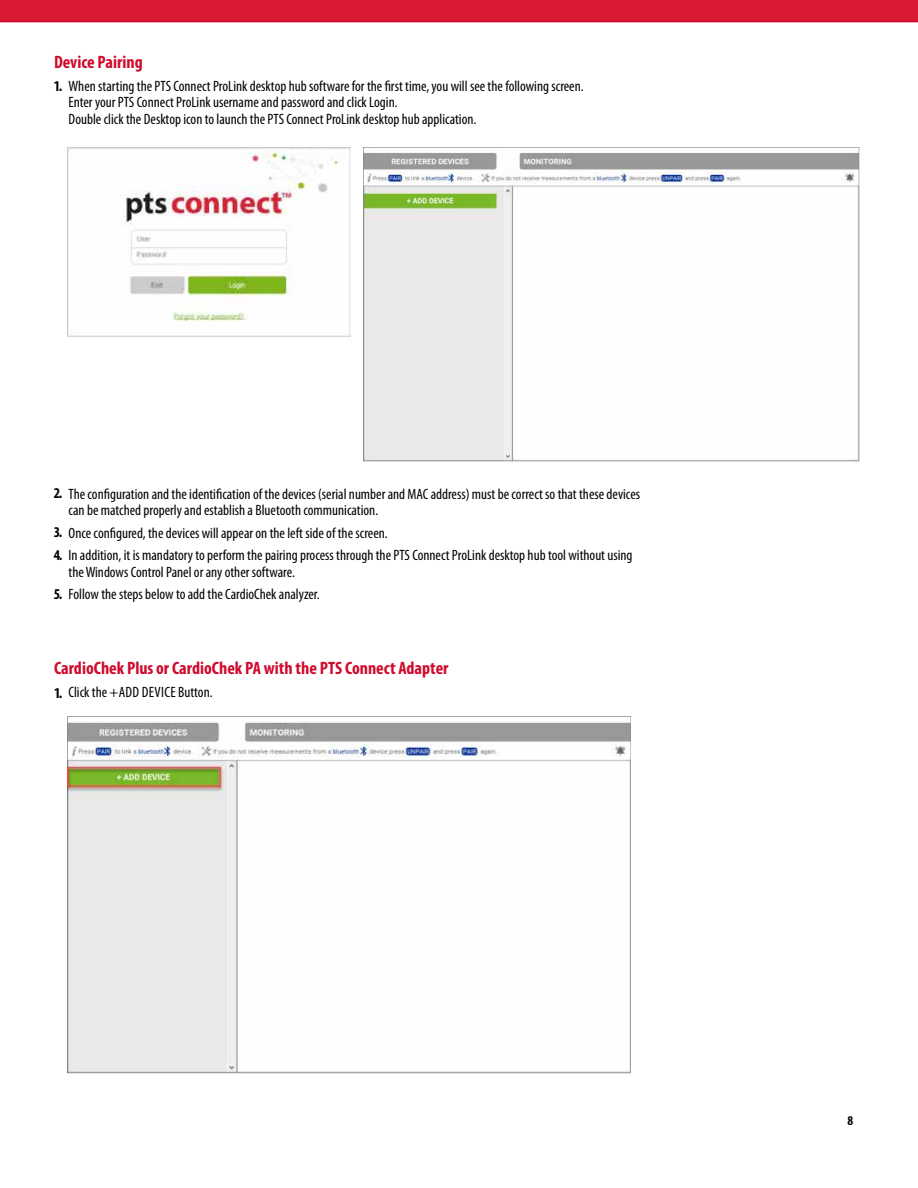
<style>
.page{position:relative;width:918px;height:1188px;background:#fff}
.page>*{position:absolute;margin:0;border:0;box-sizing:border-box;transform-origin:0 0}
.t1{font:700 condensed 18px "Myriad Pro";color:#cf0a2c}
.t2{font:condensed 15px/16.5px "Myriad Pro";color:#000}
.t3{font:700 condensed 13.5px "Myriad Pro";color:#000}
.s1{font-weight:700}
</style>
<div class="page">
<div style="left:0;top:0;width:918px;height:22px;background:#da1a32"></div>
<img style="left:68px;top:147px;width:282px;height:189px">
<img style="left:364px;top:147px;width:496px;height:314px">
<img style="left:68px;top:716px;width:563px;height:358px">
<p class="t1" style="left:54px;top:50px;width:90px">Device Pairing</p>
<p class="t2" style="left:69px;top:77px;width:517px;text-indent:-15px"><span class="s1">1.</span> When starting the PTS Connect ProLink desktop hub software for the first time, you will see the following screen.<br>Enter your PTS Connect ProLink username and password and click Login.<br>Double click the Desktop icon to launch the PTS Connect ProLink desktop hub application.</p>
<p class="t2" style="left:69px;top:485px;width:573px;text-indent:-15px"><span class="s1">2.</span> The configuration and the identification of the devices (serial number and MAC address) must be correct so that these devices can be matched properly and establish a Bluetooth communication.</p>
<p class="t2" style="left:54px;top:524px;width:335px"><span class="s1">3.</span> Once configured, the devices will appear on the left side of the screen.</p>
<p class="t2" style="left:69px;top:547px;width:566px;text-indent:-15px"><span class="s1">4.</span> In addition, it is mandatory to perform the pairing process through the PTS Connect ProLink desktop hub tool without using the Windows Control Panel or any other software.</p>
<p class="t2" style="left:54px;top:586px;width:267px"><span class="s1">5.</span> Follow the steps below to add the CardioChek analyzer.</p>
<p class="t1" style="left:54px;top:657px;width:396px">CardioChek Plus or CardioChek PA with the PTS Connect Adapter</p>
<p class="t2" style="left:54px;top:684px;width:160px"><span class="s1">1.</span> Click the +ADD DEVICE Button.</p>
<p class="t3" style="left:848px;top:1112px;width:7px">8</p>
</div>
